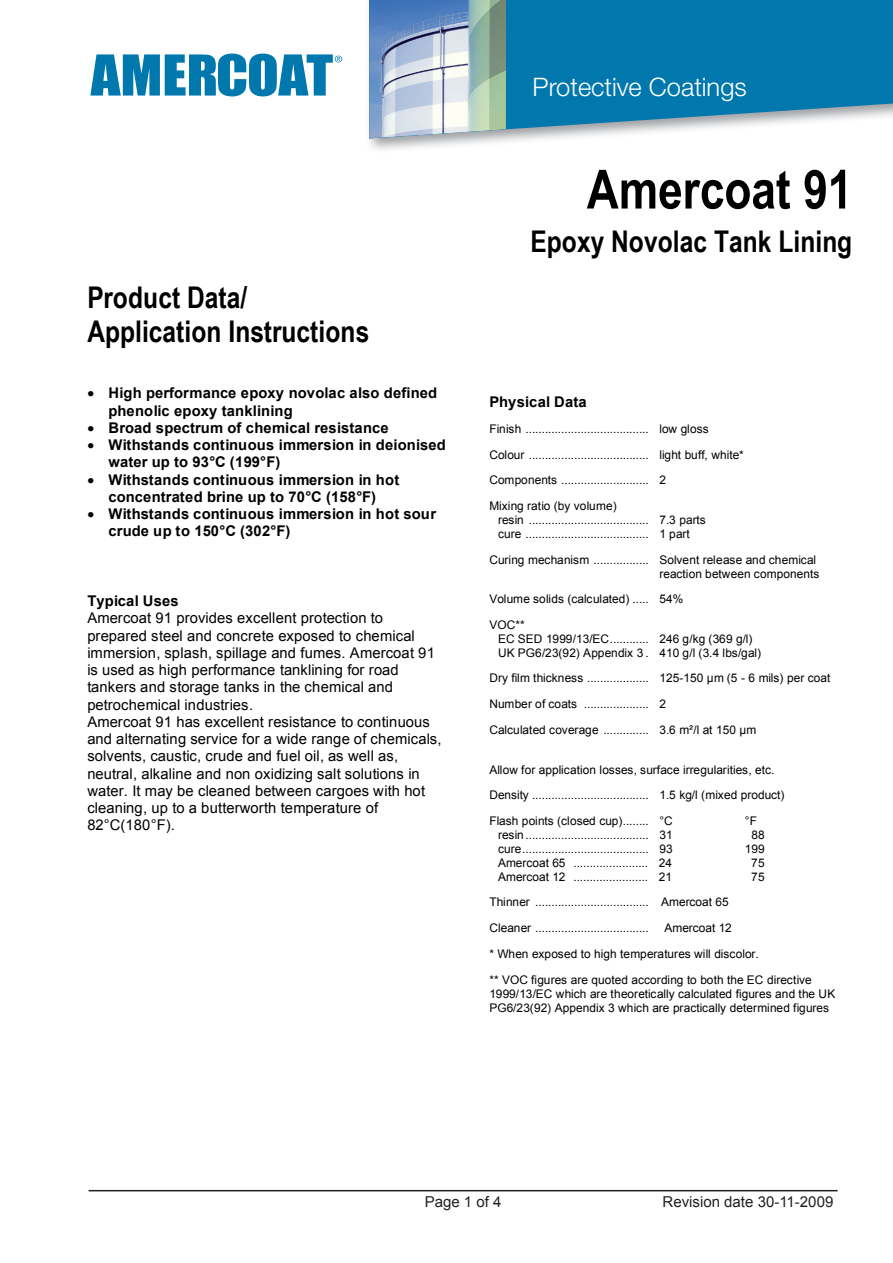
<style>
.page{position:relative;width:893px;height:1263px;background:#fff}
.page>*{position:absolute;margin:0;border:0;box-sizing:border-box;transform-origin:0 0}
.t1{font:700 54px "Arial Narrow";letter-spacing:-.005em;color:#000}
.t2{font:700 29.85px/34.2px "Arial Narrow";color:#000}
.t3{font:300 25.5px "Helvetica Neue LT Std";color:#fff}
.t4{font:15px "Arial";color:#231f20}
.t5{font:14.7px/17.2px "Arial";letter-spacing:.005em;color:#000}
.t6{font:700 14.7px/17.2px "Arial";letter-spacing:.005em;color:#000}
.t7{font:11.85px/25.8px "Arial";color:#000}
.t8{font:11.85px "Arial";color:#000}
.s1{font-style:inherit}
</style>
<div class="page">
<hr style="left:89px;top:1190px;width:748px;height:1px;background:#231f20">
<svg style="left:506px;top:0;width:386px;height:138px;background:#2388b6"></svg>
<svg style="left:90px;top:54px;width:252px;height:42px"></svg>
<img style="left:369px;top:0;width:137px;height:138px">
<h3 class="t3" style="left:532px;top:71px;width:215px">Protective Coatings</h3>
<h2 class="t2" style="left:87px;top:280px;width:283px">Product Data/<br>Application Instructions</h2>
<p class="t6" style="left:109px;top:385px;width:330px;text-indent:-21px">• High performance epoxy novolac also defined phenolic epoxy tanklining</p>
<p class="t6" style="left:87px;top:420px;width:303px">• Broad spectrum of chemical resistance</p>
<p class="t6" style="left:109px;top:437px;width:338px;text-indent:-21px">• Withstands continuous immersion in deionised water up to 93°C (199°F)</p>
<p class="t6" style="left:87px;top:472px;width:313px;text-align:center">• Withstands continuous immersion in hot concentrated brine up to 70°C (158°F)</p>
<p class="t6" style="left:109px;top:506px;width:329px;text-indent:-21px">• Withstands continuous immersion in hot sour crude up to 150°C (302°F)</p>
<p class="t6" style="left:87px;top:593px;width:93px">Typical Uses</p>
<p class="t5" style="left:87px;top:610px;width:355px">Amercoat 91 provides excellent protection to prepared steel and concrete exposed to chemical immersion, splash, spillage and fumes. Amercoat 91 is used as high performance tanklining for road tankers and storage tanks in the chemical and petrochemical industries.<br>Amercoat 91 has excellent resistance to continuous and alternating service for a wide range of chemicals, solvents, caustic, crude and fuel oil, as well as, neutral, alkaline and non oxidizing salt solutions in water. It may be cleaned between cargoes with hot cleaning, up to a butterworth temperature of 82°C(180°F).</p>
<h1 class="t1" style="left:586px;top:158px;width:267px">Amercoat 91</h1>
<h2 class="t2" style="left:530px;top:225px;width:323px">Epoxy Novolac Tank Lining</h2>
<p class="t6" style="left:489px;top:393px;width:99px">Physical Data</p>
<p class="t7" style="left:489px;top:416px;width:256px">Finish ...................................... low gloss Colour ..................................... light buff, white* Components ........................... 2<br>Mixing ratio (by volume)</p>
<p class="t7" style="left:498px;top:513px;width:209px;line-height:13.6px">resin ..................................... 7.3 parts cure ...................................... 1 part</p>
<p class="t7" style="left:489px;top:552px;width:331px;line-height:14.1px;text-align:right">Curing mechanism ................. Solvent release and chemical reaction between components</p>
<p class="t7" style="left:489px;top:586px;width:195px">Volume solids (calculated) ..... 54%<br>VOC**</p>
<p class="t7" style="left:498px;top:632px;width:264px;line-height:13.6px">EC SED 1999/13/EC............ 246 g/kg (369 g/l)<br>UK PG6/23(92) Appendix 3 . 410 g/l (3.4 lbs/gal)</p>
<p class="t7" style="left:489px;top:665px;width:342px">Dry film thickness ................... 125-150 µm (5 - 6 mils) per coat<br>Number of coats .................... 2<br>Calculated coverage .............. 3.6 m²/l at 150 µm</p>
<p class="t7" style="left:489px;top:757px;width:296px">Allow for application losses, surface irregularities, etc.<br>Density .................................... 1.5 kg/l (mixed product)<br>Flash points (closed cup)........ °C</p>
<p class="t7" style="left:744px;top:808px;width:13px">°F</p>
<p class="t7" style="left:498px;top:822px;width:176px">resin ...................................... 31</p>
<p class="t7" style="left:751px;top:822px;width:15px">88</p>
<p class="t7" style="left:498px;top:836px;width:176px">cure....................................... 93</p>
<p class="t7" style="left:744px;top:836px;width:21px">199</p>
<p class="t7" style="left:498px;top:850px;width:175px"><span class="s1">Amercoat 65</span> ....................... 24</p>
<p class="t7" style="left:751px;top:850px;width:15px">75</p>
<p class="t7" style="left:498px;top:864px;width:175px"><span class="s1">Amercoat 12</span> ....................... 21</p>
<p class="t7" style="left:751px;top:864px;width:15px">75</p>
<p class="t7" style="left:489px;top:889px;width:240px">Thinner ................................... <span class="s1">Amercoat 65<br></span>Cleaner ...................................</p>
<p class="t8" style="left:664px;top:920px;width:69px">Amercoat 12</p>
<p class="t7" style="left:489px;top:941px;width:324px">* When exposed to high temperatures will discolor.<br>** VOC figures are quoted according to both the EC directive</p>
<p class="t7" style="left:489px;top:987px;width:347px;line-height:13.6px">1999/13/EC which are theoretically calculated figures and the UK<br>PG6/23(92) Appendix 3 which are practically determined figures</p>
<p class="t4" style="left:424px;top:1192px;width:78px">Page 1 of 4</p>
<p class="t4" style="left:662px;top:1192px;width:172px">Revision date 30-11-2009</p>
</div>
